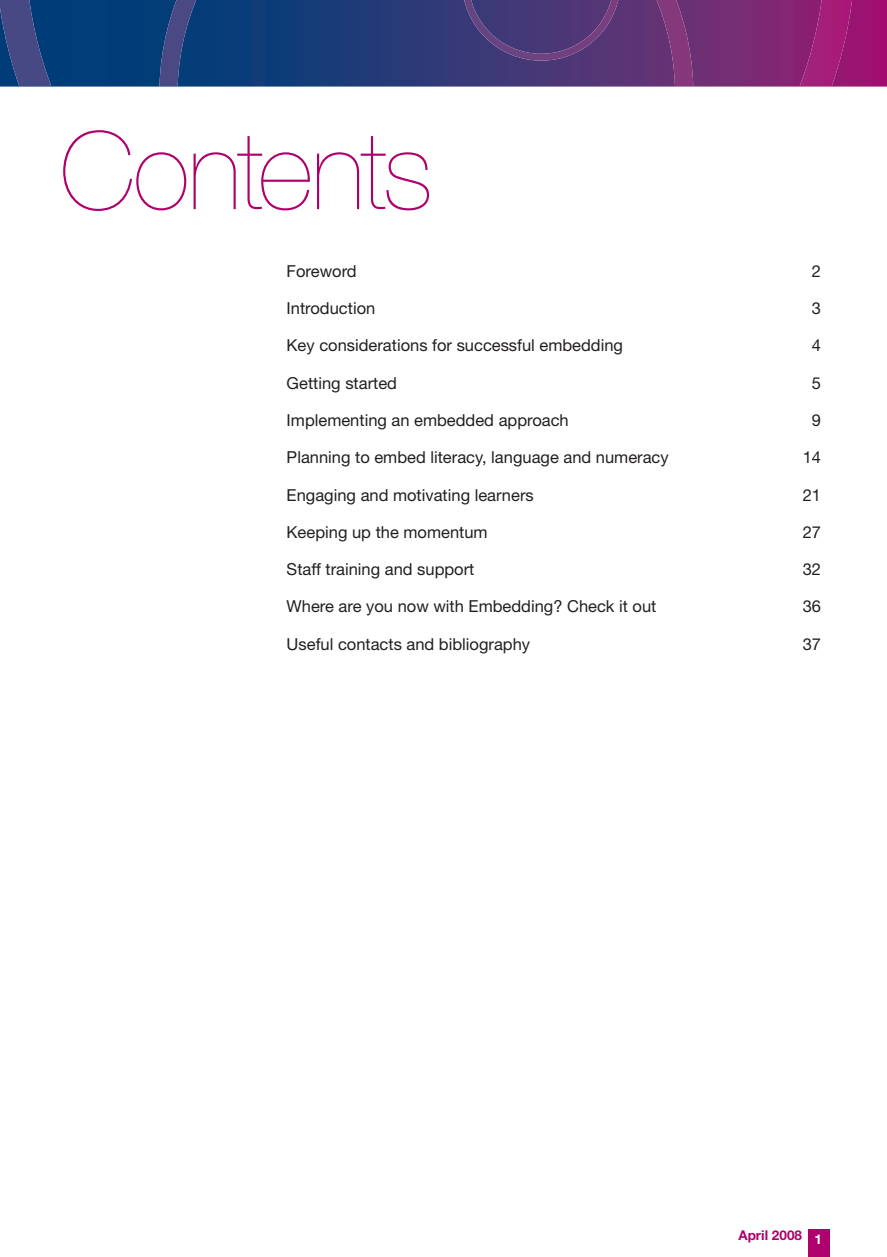
<style>
.page{position:relative;width:887px;height:1257px;background:#fff}
.page>*{position:absolute;margin:0;border:0;box-sizing:border-box;transform-origin:0 0}
.t1{font:200 108px "Helvetica Neue LT";letter-spacing:-.035em;color:#af016e}
.t2{font:16.5px "Helvetica Neue LT";color:#231f20}
.t3{font:700 13.5px "Helvetica Neue LT";color:#af016e}
.s1{color:#fff}
</style>
<div class="page">
<svg style="left:0;top:0;width:886px;height:87px"></svg>
<svg style="left:0;top:0;width:854px;height:86px"></svg>
<svg style="left:159px;top:0;width:534px;height:86px"></svg>
<svg style="left:462px;top:0;width:158px;height:61px"></svg>
<div style="left:807px;top:1228px;width:22px;height:28px;background:#af016e"></div>
<h1 class="t1" style="left:60px;top:108px;width:374px">Contents</h1>
<p class="t2" style="left:286px;top:261px;width:71px">Foreword</p>
<p class="t2" style="left:811px;top:261px;width:11px">2</p>
<p class="t2" style="left:286px;top:298px;width:90px">Introduction</p>
<p class="t2" style="left:811px;top:298px;width:11px">3</p>
<p class="t2" style="left:286px;top:335px;width:338px">Key considerations for successful embedding</p>
<p class="t2" style="left:811px;top:335px;width:11px">4</p>
<p class="t2" style="left:286px;top:373px;width:112px">Getting started</p>
<p class="t2" style="left:811px;top:373px;width:11px">5</p>
<p class="t2" style="left:286px;top:410px;width:283px">Implementing an embedded approach</p>
<p class="t2" style="left:811px;top:410px;width:11px">9</p>
<p class="t2" style="left:286px;top:447px;width:383px">Planning to embed literacy, language and numeracy</p>
<p class="t2" style="left:802px;top:447px;width:20px">14</p>
<p class="t2" style="left:286px;top:485px;width:248px">Engaging and motivating learners</p>
<p class="t2" style="left:802px;top:485px;width:20px">21</p>
<p class="t2" style="left:286px;top:522px;width:202px">Keeping up the momentum</p>
<p class="t2" style="left:802px;top:522px;width:20px">27</p>
<p class="t2" style="left:286px;top:559px;width:189px">Staff training and support</p>
<p class="t2" style="left:802px;top:559px;width:20px">32</p>
<p class="t2" style="left:286px;top:596px;width:371px">Where are you now with Embedding? Check it out</p>
<p class="t2" style="left:802px;top:596px;width:20px">36</p>
<p class="t2" style="left:286px;top:634px;width:245px">Useful contacts and bibliography</p>
<p class="t2" style="left:802px;top:634px;width:20px">37</p>
<p class="t3" style="left:738px;top:1226px;width:85px">April 2008 <span class="s1">1</span></p>
</div>
